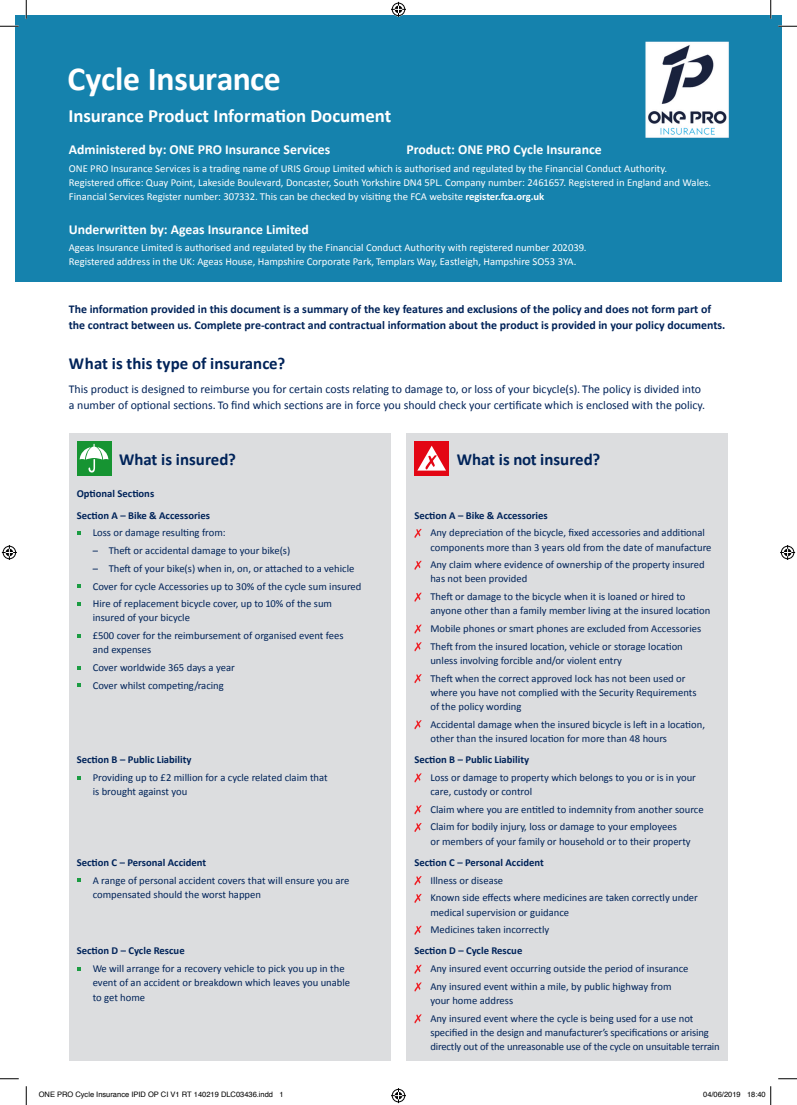
<style>
.page{position:relative;width:797px;height:1105px;background:#fff}
.page>*{position:absolute;margin:0;border:0;box-sizing:border-box;transform-origin:0 0}
.Calibri_Bold_27_Pt{font:700 33.75px "Calibri";letter-spacing:-.01em;color:#fff}
.Calibri_Regular_15_P{font:700 18.75px "Calibri";color:#fff}
.Calibri_Bold_13_5_Pt{font:700 16.88px "Calibri";color:#002359}
.Calibri_Bold_11_Pt{font:700 13.75px "Calibri";color:#fff}
.Calibri_Regular_9_5{font:11.88px/16px "Calibri";color:#002359}
.Calibri_Regular_9_5-2{font:700 11.88px/16px "Calibri";color:#002359}
.Calibri_Regular_8_5p{font:10.62px/14.1px "Calibri";color:#002359}
.Calibri_Regular_8_5p-2{font:10.62px/14.1px "Calibri";color:#fff}
.Calibri_Bold_8_5pt_C{font:700 10.62px "Calibri";color:#002359}
.t1{font:7.5px "Helvetica";color:#000}
.s1{font-weight:700}
</style>
<div class="page">
<div style="left:16px;top:16px;width:765px;height:265px;background:#1582ad"></div>
<div style="left:69px;top:433px;width:321px;height:627px;background:#dcdddf"></div>
<div style="left:77px;top:441px;width:34px;height:34px;background:#169432"></div>
<svg style="left:80px;top:444px;width:28px;height:28px"></svg>
<svg style="left:77px;top:531px;width:4px;height:4px"></svg>
<svg style="left:77px;top:584px;width:4px;height:4px"></svg>
<svg style="left:77px;top:602px;width:4px;height:4px"></svg>
<svg style="left:77px;top:634px;width:4px;height:4px"></svg>
<svg style="left:77px;top:666px;width:4px;height:4px"></svg>
<svg style="left:77px;top:683px;width:4px;height:4px"></svg>
<svg style="left:77px;top:776px;width:4px;height:3px"></svg>
<svg style="left:77px;top:878px;width:4px;height:4px"></svg>
<svg style="left:77px;top:967px;width:4px;height:4px"></svg>
<div style="left:406px;top:433px;width:322px;height:627px;background:#dcdddf"></div>
<div style="left:414px;top:441px;width:35px;height:34px;background:#e30614"></div>
<svg style="left:417px;top:446px;width:29px;height:25px"></svg>
<svg style="left:414px;top:529px;width:7px;height:9px"></svg>
<svg style="left:414px;top:561px;width:7px;height:9px"></svg>
<svg style="left:414px;top:592px;width:7px;height:10px"></svg>
<svg style="left:414px;top:624px;width:7px;height:9px"></svg>
<svg style="left:414px;top:642px;width:7px;height:9px"></svg>
<svg style="left:414px;top:674px;width:7px;height:9px"></svg>
<svg style="left:414px;top:720px;width:7px;height:9px"></svg>
<svg style="left:414px;top:773px;width:7px;height:9px"></svg>
<svg style="left:414px;top:805px;width:7px;height:9px"></svg>
<svg style="left:414px;top:823px;width:7px;height:9px"></svg>
<svg style="left:414px;top:876px;width:7px;height:9px"></svg>
<svg style="left:414px;top:894px;width:7px;height:9px"></svg>
<svg style="left:414px;top:926px;width:7px;height:9px"></svg>
<svg style="left:414px;top:965px;width:7px;height:9px"></svg>
<svg style="left:414px;top:982px;width:7px;height:9px"></svg>
<svg style="left:414px;top:1014px;width:7px;height:9px"></svg>
<svg style="left:0;top:25px;width:19px;height:2px"></svg>
<svg style="left:778px;top:25px;width:19px;height:2px"></svg>
<svg style="left:0;top:1078px;width:19px;height:1px"></svg>
<svg style="left:778px;top:1078px;width:19px;height:1px"></svg>
<svg style="left:25px;top:0;width:2px;height:19px"></svg>
<svg style="left:25px;top:1086px;width:2px;height:19px"></svg>
<svg style="left:770px;top:0;width:1px;height:19px"></svg>
<svg style="left:391px;top:2px;width:15px;height:15px"></svg>
<svg style="left:391px;top:1088px;width:15px;height:15px"></svg>
<svg style="left:2px;top:545px;width:15px;height:15px"></svg>
<svg style="left:780px;top:545px;width:15px;height:15px"></svg>
<svg style="left:770px;top:1086px;width:1px;height:19px"></svg>
<p class="Calibri_Bold_27_Pt" style="left:68px;top:58px;width:215px">Cycle Insurance</p>
<p class="Calibri_Regular_15_P" style="left:68px;top:104px;width:324px">Insurance Product Information Document</p>
<p class="Calibri_Bold_11_Pt" style="left:69px;top:141px;width:263px">Administered by: ONE PRO Insurance Services</p>
<p class="Calibri_Bold_11_Pt" style="left:406px;top:141px;width:197px">Product: ONE PRO Cycle Insurance</p>
<p class="Calibri_Regular_8_5p-2" style="left:69px;top:160px;width:644px">ONE PRO Insurance Services is a trading name of URIS Group Limited which is authorised and regulated by the Financial Conduct Authority.<br>Registered office: Quay Point, Lakeside Boulevard, Doncaster, South Yorkshire DN4 5PL. Company number: 2461657. Registered in England and Wales.<br>Financial Services Register number: 307332. This can be checked by visiting the FCA website <span class="s1">register.fca.org.uk</span></p>
<p class="Calibri_Bold_11_Pt" style="left:69px;top:220px;width:242px">Underwritten by: Ageas Insurance Limited</p>
<p class="Calibri_Regular_8_5p-2" style="left:69px;top:240px;width:519px">Ageas Insurance Limited is authorised and regulated by the Financial Conduct Authority with registered number 202039.<br>Registered address in the UK: Ageas House, Hampshire Corporate Park, Templars Way, Eastleigh, Hampshire SO53 3YA.</p>
<p class="Calibri_Regular_9_5-2" style="left:69px;top:301px;width:658px">The information provided in this document is a summary of the key features and exclusions of the policy and does not form part of the contract between us. Complete pre-contract and contractual information about the product is provided in your policy documents.</p>
<p class="Calibri_Bold_13_5_Pt" style="left:69px;top:353px;width:218px">What is this type of insurance?</p>
<p class="Calibri_Regular_9_5" style="left:69px;top:380px;width:637px">This product is designed to reimburse you for certain costs relating to damage to, or loss of your bicycle(s). The policy is divided into a number of optional sections. To find which sections are in force you should check your certificate which is enclosed with the policy.</p>
<p class="Calibri_Bold_13_5_Pt" style="left:119px;top:449px;width:118px">What is insured?</p>
<p class="Calibri_Bold_8_5pt_C" style="left:77px;top:487px;width:79px">Optional Sections</p>
<p class="Calibri_Bold_8_5pt_C" style="left:77px;top:508px;width:135px">Section A – Bike &amp; Accessories</p>
<p class="Calibri_Regular_8_5p" style="left:93px;top:525px;width:134px">Loss or damage resulting from:</p>
<p class="Calibri_Regular_8_5p" style="left:93px;top:543px;width:199px">– Theft or accidental damage to your bike(s)</p>
<p class="Calibri_Regular_8_5p" style="left:93px;top:561px;width:263px">– Theft of your bike(s) when in, on, or attached to a vehicle</p>
<p class="Calibri_Regular_8_5p" style="left:93px;top:578px;width:270px">Cover for cycle Accessories up to 30% of the cycle sum insured</p>
<p class="Calibri_Regular_8_5p" style="left:93px;top:596px;width:241px">Hire of replacement bicycle cover, up to 10% of the sum insured of your bicycle</p>
<p class="Calibri_Regular_8_5p" style="left:93px;top:628px;width:252px">£500 cover for the reimbursement of organised event fees and expenses</p>
<p class="Calibri_Regular_8_5p" style="left:93px;top:660px;width:143px">Cover worldwide 365 days a year</p>
<p class="Calibri_Regular_8_5p" style="left:93px;top:678px;width:133px">Cover whilst competing/racing</p>
<p class="Calibri_Bold_8_5pt_C" style="left:77px;top:753px;width:116px">Section B – Public Liability</p>
<p class="Calibri_Regular_8_5p" style="left:93px;top:770px;width:236px">Providing up to £2 million for a cycle related claim that is brought against you</p>
<p class="Calibri_Bold_8_5pt_C" style="left:77px;top:856px;width:131px">Section C – Personal Accident</p>
<p class="Calibri_Regular_8_5p" style="left:93px;top:872px;width:258px">A range of personal accident covers that will ensure you are compensated should the worst happen</p>
<p class="Calibri_Bold_8_5pt_C" style="left:77px;top:944px;width:109px">Section D – Cycle Rescue</p>
<p class="Calibri_Regular_8_5p" style="left:93px;top:961px;width:259px">We will arrange for a recovery vehicle to pick you up in the event of an accident or breakdown which leaves you unable to get home</p>
<p class="Calibri_Bold_13_5_Pt" style="left:457px;top:449px;width:145px">What is not insured?</p>
<p class="Calibri_Bold_8_5pt_C" style="left:414px;top:508px;width:135px">Section A – Bike &amp; Accessories</p>
<p class="Calibri_Regular_8_5p" style="left:430px;top:525px;width:283px">Any depreciation of the bicycle, fixed accessories and additional components more than 3 years old from the date of manufacture</p>
<p class="Calibri_Regular_8_5p" style="left:430px;top:557px;width:276px">Any claim where evidence of ownership of the property insured has not been provided</p>
<p class="Calibri_Regular_8_5p" style="left:430px;top:589px;width:281px">Theft or damage to the bicycle when it is loaned or hired to anyone other than a family member living at the insured location</p>
<p class="Calibri_Regular_8_5p" style="left:430px;top:621px;width:272px">Mobile phones or smart phones are excluded from Accessories</p>
<p class="Calibri_Regular_8_5p" style="left:430px;top:639px;width:254px">Theft from the insured location, vehicle or storage location unless involving forcible and/or violent entry</p>
<p class="Calibri_Regular_8_5p" style="left:430px;top:670px;width:268px">Theft when the correct approved lock has not been used or where you have not complied with the Security Requirements of the policy wording</p>
<p class="Calibri_Regular_8_5p" style="left:430px;top:717px;width:276px">Accidental damage when the insured bicycle is left in a location, other than the insured location for more than 48 hours</p>
<p class="Calibri_Bold_8_5pt_C" style="left:414px;top:753px;width:116px">Section B – Public Liability</p>
<p class="Calibri_Regular_8_5p" style="left:430px;top:770px;width:267px">Loss or damage to property which belongs to you or is in your care, custody or control</p>
<p class="Calibri_Regular_8_5p" style="left:430px;top:802px;width:275px">Claim where you are entitled to indemnity from another source</p>
<p class="Calibri_Regular_8_5p" style="left:430px;top:819px;width:262px">Claim for bodily injury, loss or damage to your employees<br>or members of your family or household or to their property</p>
<p class="Calibri_Bold_8_5pt_C" style="left:414px;top:856px;width:131px">Section C – Personal Accident</p>
<p class="Calibri_Regular_8_5p" style="left:430px;top:872px;width:74px">Illness or disease</p>
<p class="Calibri_Regular_8_5p" style="left:430px;top:890px;width:269px">Known side effects where medicines are taken correctly under medical supervision or guidance</p>
<p class="Calibri_Regular_8_5p" style="left:430px;top:922px;width:120px">Medicines taken incorrectly</p>
<p class="Calibri_Bold_8_5pt_C" style="left:414px;top:944px;width:109px">Section D – Cycle Rescue</p>
<p class="Calibri_Regular_8_5p" style="left:430px;top:961px;width:259px">Any insured event occurring outside the period of insurance</p>
<p class="Calibri_Regular_8_5p" style="left:430px;top:979px;width:243px">Any insured event within a mile, by public highway from your home address</p>
<p class="Calibri_Regular_8_5p" style="left:430px;top:1011px;width:291px">Any insured event where the cycle is being used for a use not specified in the design and manufacturer’s specifications or arising directly out of the unreasonable use of the cycle on unsuitable terrain</p>
<p class="t1" style="left:39px;top:1089px;width:246px">ONE PRO Cycle Insurance IPID OP CI V1 RT 140219 DLC03436.indd 1</p>
<p class="t1" style="left:703px;top:1089px;width:64px">04/06/2019 18:40</p>
</div>
